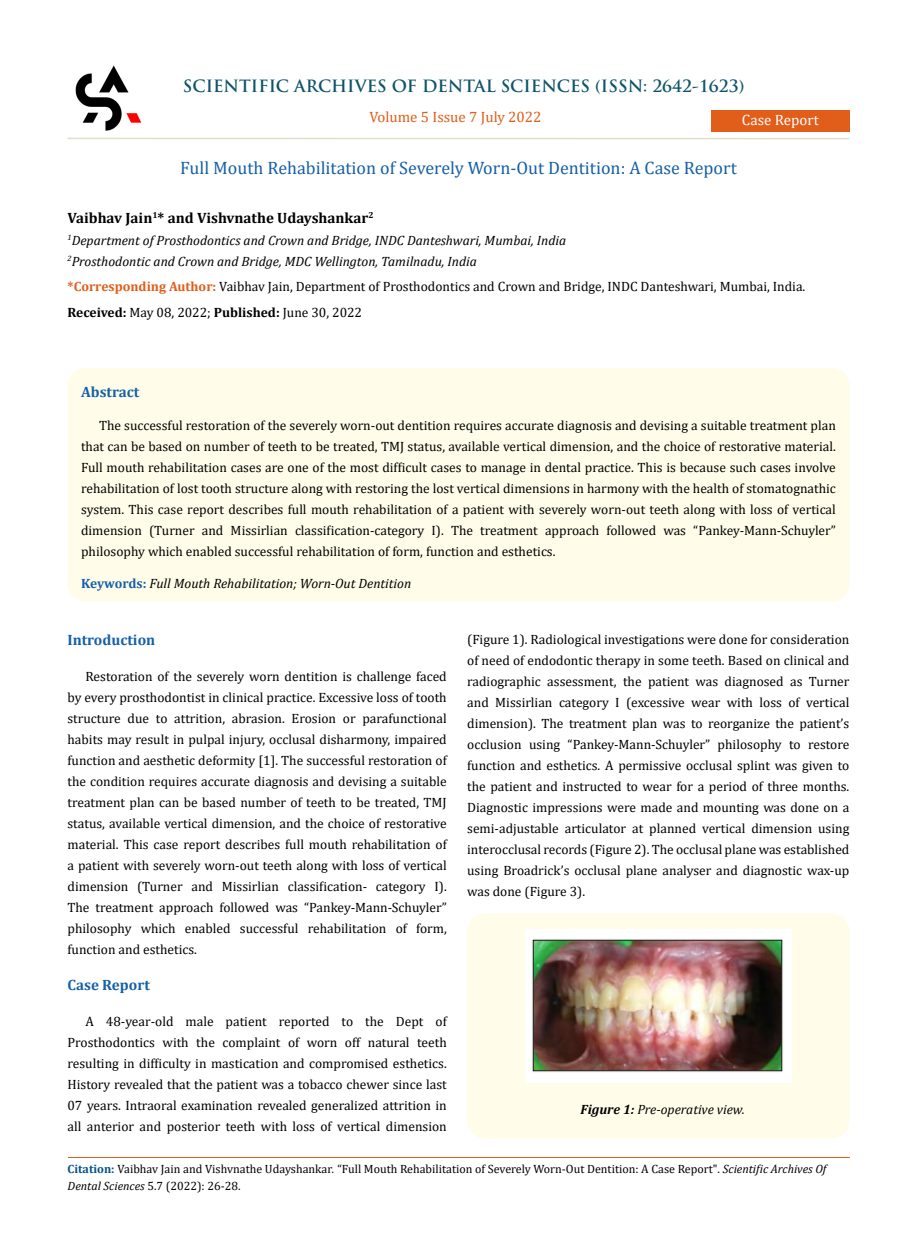
<style>
.page{position:relative;width:917px;height:1260px;background:#fff}
.page>*{position:absolute;margin:0;border:0;box-sizing:border-box;transform-origin:0 0}
.t1{font:18px "Cambria";color:#1560a6}
.t2{font:700 16.5px "Trajan Pro";color:#0e546a}
.t3{font:700 15px "Cambria";color:#000}
.t4{font:700 15px "Cambria";color:#1560a6}
.t5{font:15px "Cambria";color:#e05d1a}
.t6{font:15px "Cambria";color:#fff}
.t7{font:13.5px/21px "Cambria";color:#000;text-align:justify}
.t8{font:italic 13.5px/21px "Cambria";color:#000}
.t9{font:12px/16.5px "Cambria";color:#000}
.s1{font-weight:700;color:#e05d1a}
.s2{font-weight:700}
.s3{font-weight:700;font-style:normal;color:#1560a6}
.s4{font-weight:700;color:#035089}
.s5{font-style:italic}
</style>
<div class="page">
<div style="left:711px;top:110px;width:138px;height:22px;background:#e05d1a"></div>
<img style="left:75px;top:65px;width:66px;height:66px">
<div style="left:68px;top:368px;width:781px;height:234px;background:#fffde9;border-radius:18px"></div>
<div style="left:467px;top:913px;width:382px;height:225px;background:#fffde9;border-radius:18px"></div>
<img style="left:525px;top:929px;width:266px;height:154px">
<hr style="left:67px;top:138px;width:782px;height:1px;background:#e0dfcd">
<hr style="left:68px;top:1157px;width:781px;height:1px;background:#e05d1a">
<p class="t2" style="left:183px;top:76px;width:563px">SCIENTIFIC ARCHIVES OF DENTAL SCIENCES (ISSN: 2642-1623)</p>
<p class="t5" style="left:369px;top:108px;width:174px">Volume 5 Issue 7 July 2022</p>
<h1 class="t1" style="left:180px;top:157px;width:558px">Full Mouth Rehabilitation of Severely Worn-Out Dentition: A Case Report</h1>
<p class="t3" style="left:68px;top:207px;width:307px">Vaibhav Jain<sup>1</sup>* and Vishvnathe Udayshankar<sup>2</sup></p>
<p class="t8" style="left:68px;top:229px;width:500px"><sup>1</sup>Department of Prosthodontics and Crown and Bridge, INDC Danteshwari, Mumbai, India<br><sup>2</sup>Prosthodontic and Crown and Bridge, MDC Wellington, Tamilnadu, India</p>
<p class="t7" style="left:68px;top:276px;width:739px"><span class="s1">*Corresponding Author:</span> Vaibhav Jain, Department of Prosthodontics and Crown and Bridge, INDC Danteshwari, Mumbai, India.</p>
<p class="t6" style="left:742px;top:111px;width:78px">Case Report</p>
<p class="t7" style="left:68px;top:302px;width:296px"><span class="s2">Received:</span> May 08, 2022; <span class="s2">Published:</span> June 30, 2022</p>
<p class="t4" style="left:81px;top:382px;width:60px">Abstract</p>
<p class="t7" style="left:81px;top:414px;width:756px;text-indent:18px">The successful restoration of the severely worn-out dentition requires accurate diagnosis and devising a suitable treatment plan that can be based on number of teeth to be treated, TMJ status, available vertical dimension, and the choice of restorative material.<br>Full mouth rehabilitation cases are one of the most difficult cases to manage in dental practice. This is because such cases involve rehabilitation of lost tooth structure along with restoring the lost vertical dimensions in harmony with the health of stomatognathic system. This case report describes full mouth rehabilitation of a patient with severely worn-out teeth along with loss of vertical dimension (Turner and Missirlian classification-category I). The treatment approach followed was “Pankey-Mann-Schuyler” philosophy which enabled successful rehabilitation of form, function and esthetics.</p>
<p class="t8" style="left:81px;top:572px;width:332px"><span class="s3">Keywords:</span> Full Mouth Rehabilitation; Worn-Out Dentition</p>
<p class="t4" style="left:67px;top:630px;width:89px">Introduction</p>
<p class="t7" style="left:67px;top:666px;width:381px;text-indent:18px">Restoration of the severely worn dentition is challenge faced by every prosthodontist in clinical practice. Excessive loss of tooth structure due to attrition, abrasion. Erosion or parafunctional habits may result in pulpal injury, occlusal disharmony, impaired function and aesthetic deformity [1]. The successful restoration of the condition requires accurate diagnosis and devising a suitable treatment plan can be based number of teeth to be treated, TMJ status, available vertical dimension, and the choice of restorative material. This case report describes full mouth rehabilitation of a patient with severely worn-out teeth along with loss of vertical dimension (Turner and Missirlian classification- category I).<br>The treatment approach followed was “Pankey-Mann-Schuyler” philosophy which enabled successful rehabilitation of form, function and esthetics.</p>
<p class="t4" style="left:67px;top:975px;width:84px">Case Report</p>
<p class="t7" style="left:67px;top:1011px;width:381px;text-indent:18px">A 48-year-old male patient reported to the Dept of Prosthodontics with the complaint of worn off natural teeth resulting in difficulty in mastication and compromised esthetics.<br>History revealed that the patient was a tobacco chewer since last 07 years. Intraoral examination revealed generalized attrition in all anterior and posterior teeth with loss of vertical dimension</p>
<p class="t7" style="left:467px;top:629px;width:384px">(Figure 1). Radiological investigations were done for consideration of need of endodontic therapy in some teeth. Based on clinical and radiographic assessment, the patient was diagnosed as Turner and Missirlian category I (excessive wear with loss of vertical dimension). The treatment plan was to reorganize the patient’s occlusion using “Pankey-Mann-Schuyler” philosophy to restore function and esthetics. A permissive occlusal splint was given to the patient and instructed to wear for a period of three months.<br>Diagnostic impressions were made and mounting was done on a semi-adjustable articulator at planned vertical dimension using interocclusal records (Figure 2). The occlusal plane was established using Broadrick’s occlusal plane analyser and diagnostic wax-up was done (Figure 3).</p>
<p class="t8" style="left:580px;top:1099px;width:166px"><span class="s2">Figure 1:</span> Pre-operative view.</p>
<p class="t9" style="left:68px;top:1161px;width:760px"><span class="s4">Citation:</span> Vaibhav Jain and Vishvnathe Udayshankar<span class="s5">.</span> “Full Mouth Rehabilitation of Severely Worn-Out Dentition: A Case Report". <span class="s5">Scientific Archives Of<br>Dental Sciences</span> 5.7 (2022): 26-28.</p>
</div>
